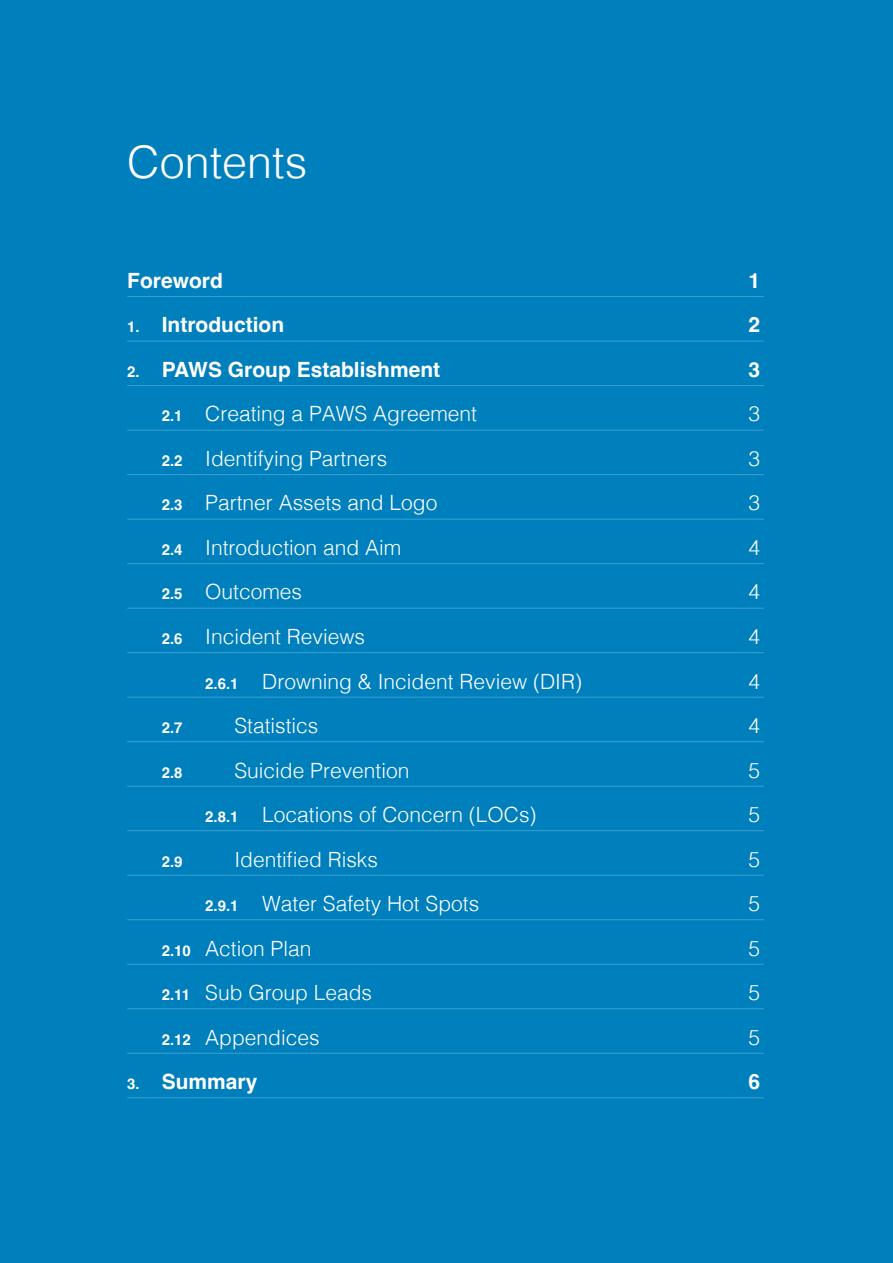
<style>
.page{position:relative;width:893px;height:1263px;background:#007fbd}
.page>*{position:absolute;margin:0;border:0;box-sizing:border-box;transform-origin:0 0}
.t1{font:300 45px "Helvetica";color:#fff}
.t2{font:300 21px "Helvetica";color:#fff}
.t3{font:700 21px "Helvetica";color:#fff}
.t4{font:700 15px "Helvetica";color:#fff}
.s1{font-size:15px}
.s2{font-weight:700;font-size:15px}
</style>
<div class="page">
<hr style="left:127px;top:296px;width:637px;height:1px;background:#3aa1d2">
<hr style="left:127px;top:341px;width:637px;height:1px;background:#3aa1d2">
<hr style="left:127px;top:385px;width:637px;height:1px;background:#3aa1d2">
<hr style="left:127px;top:430px;width:637px;height:1px;background:#3aa1d2">
<hr style="left:127px;top:474px;width:637px;height:1px;background:#3aa1d2">
<hr style="left:127px;top:519px;width:637px;height:1px;background:#3aa1d2">
<hr style="left:127px;top:563px;width:637px;height:1px;background:#3aa1d2">
<hr style="left:127px;top:608px;width:637px;height:1px;background:#3aa1d2">
<hr style="left:127px;top:652px;width:637px;height:1px;background:#3aa1d2">
<hr style="left:127px;top:697px;width:637px;height:1px;background:#3aa1d2">
<hr style="left:127px;top:741px;width:637px;height:1px;background:#3aa1d2">
<hr style="left:127px;top:786px;width:637px;height:1px;background:#3aa1d2">
<hr style="left:127px;top:830px;width:637px;height:1px;background:#3aa1d2">
<hr style="left:127px;top:875px;width:637px;height:1px;background:#3aa1d2">
<hr style="left:127px;top:919px;width:637px;height:1px;background:#3aa1d2">
<hr style="left:127px;top:964px;width:637px;height:1px;background:#3aa1d2">
<hr style="left:127px;top:1008px;width:637px;height:1px;background:#3aa1d2">
<hr style="left:127px;top:1053px;width:637px;height:1px;background:#3aa1d2">
<hr style="left:127px;top:1097px;width:637px;height:1px;background:#3aa1d2">
<h1 class="t1" style="left:127px;top:124px;width:182px">Contents</h1>
<p class="t3" style="left:127px;top:268px;width:97px">Foreword</p>
<p class="t3" style="left:749px;top:268px;width:13px">1</p>
<p class="t3" style="left:127px;top:312px;width:158px"><span class="s1">1.</span> Introduction</p>
<p class="t3" style="left:749px;top:312px;width:13px">2</p>
<p class="t3" style="left:127px;top:357px;width:315px"><span class="s1">2.</span> PAWS Group Establishment</p>
<p class="t3" style="left:749px;top:357px;width:13px">3</p>
<p class="t2" style="left:162px;top:396px;width:317px"><span class="s2">2.1</span> Creating a PAWS Agreement</p>
<p class="t2" style="left:749px;top:396px;width:13px">3</p>
<p class="t2" style="left:162px;top:441px;width:227px"><span class="s2">2.2</span> Identifying Partners</p>
<p class="t2" style="left:749px;top:441px;width:13px">3</p>
<p class="t2" style="left:162px;top:485px;width:277px"><span class="s2">2.3</span> Partner Assets and Logo</p>
<p class="t2" style="left:749px;top:485px;width:13px">3</p>
<p class="t2" style="left:162px;top:530px;width:241px"><span class="s2">2.4</span> Introduction and Aim</p>
<p class="t2" style="left:749px;top:530px;width:13px">4</p>
<p class="t2" style="left:162px;top:574px;width:142px"><span class="s2">2.5</span> Outcomes</p>
<p class="t2" style="left:749px;top:574px;width:13px">4</p>
<p class="t2" style="left:162px;top:619px;width:205px"><span class="s2">2.6</span> Incident Reviews</p>
<p class="t2" style="left:749px;top:619px;width:13px">4</p>
<p class="t2" style="left:205px;top:663px;width:378px"><span class="s2">2.6.1</span> Drowning &amp; Incident Review (DIR)</p>
<p class="t2" style="left:749px;top:663px;width:13px">4</p>
<p class="t4" style="left:162px;top:718px;width:22px">2.7</p>
<p class="t2" style="left:234px;top:708px;width:86px">Statistics</p>
<p class="t2" style="left:749px;top:708px;width:13px">4</p>
<p class="t4" style="left:162px;top:763px;width:22px">2.8</p>
<p class="t2" style="left:234px;top:752px;width:177px">Suicide Prevention</p>
<p class="t2" style="left:749px;top:752px;width:13px">5</p>
<p class="t2" style="left:205px;top:797px;width:333px"><span class="s2">2.8.1</span> Locations of Concern (LOCs)</p>
<p class="t2" style="left:749px;top:797px;width:13px">5</p>
<p class="t4" style="left:162px;top:852px;width:22px">2.9</p>
<p class="t2" style="left:234px;top:841px;width:145px">Identified Risks</p>
<p class="t2" style="left:749px;top:841px;width:13px">5</p>
<p class="t2" style="left:205px;top:886px;width:276px"><span class="s2">2.9.1</span> Water Safety Hot Spots</p>
<p class="t2" style="left:749px;top:886px;width:13px">5</p>
<p class="t2" style="left:162px;top:930px;width:151px"><span class="s2">2.10</span> Action Plan</p>
<p class="t2" style="left:749px;top:930px;width:13px">5</p>
<p class="t2" style="left:162px;top:975px;width:212px"><span class="s2">2.11</span> Sub Group Leads</p>
<p class="t2" style="left:749px;top:975px;width:13px">5</p>
<p class="t2" style="left:162px;top:1019px;width:159px"><span class="s2">2.12</span> Appendices</p>
<p class="t2" style="left:749px;top:1019px;width:13px">5</p>
<p class="t3" style="left:127px;top:1069px;width:132px"><span class="s1">3.</span> Summary</p>
<p class="t3" style="left:749px;top:1069px;width:13px">6</p>
</div>
